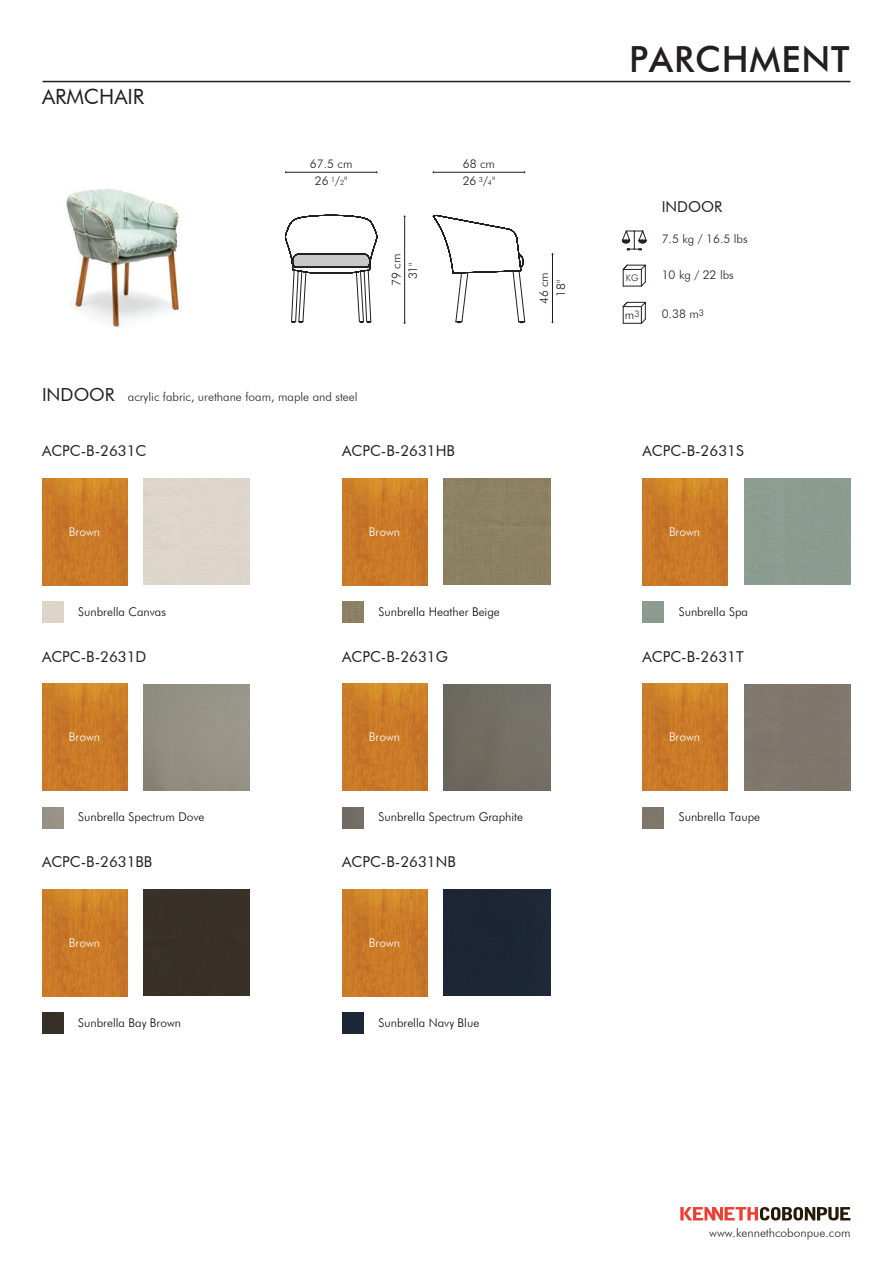
<style>
.page{position:relative;width:893px;height:1263px;background:#fff}
.page>*{position:absolute;margin:0;border:0;box-sizing:border-box;transform-origin:0 0}
.t1{font:500 36px "Futura BT";letter-spacing:.025em;color:#231f20}
.t2{font:21px "Futura BT";color:#231f20}
.t3{font:15px "Futura BT";color:#231f20}
.t4{font:300 12px "Futura BT";color:#040503}
.t5{font:300 12px "Futura BT";color:#231f20}
.t6{font:300 12px "Futura BT";color:#fff}
.t7{font:300 12px/16.8px "Futura BT";color:#211e1e;text-align:center}
.t8{font:300 12px/17px "Futura BT";color:#211f1f;text-align:center}
.t9{font:300 9px "Futura BT";color:#231f20}
.s1{font-size:7.2px}
.s2{font-weight:400;font-size:18px}
.s3{font-size:9px}
</style>
<div class="page">
<svg style="left:680px;top:1207px;width:170px;height:13px"></svg>
<svg style="left:622px;top:230px;width:25px;height:20px"></svg>
<svg style="left:622px;top:264px;width:24px;height:23px"></svg>
<svg style="left:622px;top:301px;width:24px;height:23px"></svg>
<hr style="left:43px;top:81px;width:807px;height:1px;background:#231f20">
<img style="left:42px;top:1012px;width:21px;height:22px">
<div style="left:144px;top:889px;width:106px;height:107px;background:#383127"></div>
<img style="left:342px;top:807px;width:21px;height:21px">
<div style="left:444px;top:684px;width:106px;height:106px;background:#726d63"></div>
<img style="left:342px;top:601px;width:21px;height:22px">
<div style="left:444px;top:479px;width:106px;height:106px;background:#8d8163"></div>
<img style="left:342px;top:1012px;width:21px;height:22px">
<div style="left:444px;top:889px;width:106px;height:107px;background:#1d2635"></div>
<img style="left:642px;top:807px;width:22px;height:21px">
<div style="left:744px;top:684px;width:106px;height:106px;background:#7f766d"></div>
<hr style="left:285px;top:172px;width:92px;height:1px;background:#211e1e">
<hr style="left:433px;top:172px;width:92px;height:1px;background:#211e1e">
<hr style="left:404px;top:216px;width:1px;height:107px;background:#211e1e">
<hr style="left:552px;top:254px;width:1px;height:69px;background:#211f1f">
<svg style="left:433px;top:215px;width:92px;height:108px"></svg>
<svg style="left:285px;top:215px;width:92px;height:108px"></svg>
<img style="left:66px;top:189px;width:115px;height:139px">
<img style="left:42px;top:478px;width:85px;height:107px">
<img style="left:342px;top:478px;width:85px;height:107px">
<img style="left:642px;top:478px;width:85px;height:107px">
<img style="left:42px;top:684px;width:85px;height:107px">
<img style="left:342px;top:684px;width:85px;height:107px">
<img style="left:642px;top:684px;width:85px;height:107px">
<img style="left:42px;top:889px;width:85px;height:107px">
<img style="left:342px;top:889px;width:85px;height:107px">
<h2 class="t2" style="left:42px;top:84px;width:104px">ARMCHAIR</h2>
<p class="t7" style="left:310px;top:155px;width:44px">67.5 cm<br>26 <sup>1</sup>/<span class="s1">2</span>"</p>
<p class="t7" style="left:463px;top:155px;width:34px;text-align:left">68 cm<br>26 <sup>3</sup>/<span class="s1">4</span>"</p>
<p class="t7" style="left:388px;top:286px;width:34px;rotate:-90deg">79 cm<br>31"</p>
<p class="t5" style="left:42px;top:390px;width:317px"><span class="s2">INDOOR</span> acrylic fabric, urethane foam, maple and steel</p>
<p class="t3" style="left:42px;top:442px;width:106px">ACPC-B-2631C</p>
<p class="t3" style="left:342px;top:442px;width:114px">ACPC-B-2631HB</p>
<p class="t8" style="left:535px;top:304px;width:34px;rotate:-90deg">46 cm<br>18"</p>
<h1 class="t1" style="left:629px;top:37px;width:222px">PARCHMENT</h1>
<p class="t3" style="left:662px;top:198px;width:62px">INDOOR</p>
<p class="t5" style="left:662px;top:232px;width:87px">7.5 kg / 16.5 lbs</p>
<p class="t9" style="left:626px;top:272px;width:14px">KG</p>
<p class="t5" style="left:662px;top:268px;width:74px">10 kg / 22 lbs</p>
<p class="t5" style="left:625px;top:307px;width:16px">m<span class="s3">3</span></p>
<p class="t5" style="left:662px;top:307px;width:44px">0.38 m<sup>3</sup></p>
<p class="t3" style="left:642px;top:442px;width:103px">ACPC-B-2631S</p>
<p class="t6" style="left:69px;top:524px;width:33px">Brown</p>
<p class="t6" style="left:369px;top:524px;width:33px">Brown</p>
<p class="t6" style="left:669px;top:524px;width:33px">Brown</p>
<p class="t4" style="left:78px;top:604px;width:89px">Sunbrella Canvas</p>
<p class="t3" style="left:42px;top:647px;width:106px">ACPC-B-2631D</p>
<p class="t4" style="left:378px;top:604px;width:123px">Sunbrella Heather Beige</p>
<p class="t3" style="left:342px;top:647px;width:107px">ACPC-B-2631G</p>
<p class="t4" style="left:679px;top:604px;width:71px">Sunbrella Spa</p>
<p class="t3" style="left:642px;top:647px;width:103px">ACPC-B-2631T</p>
<p class="t6" style="left:69px;top:729px;width:33px">Brown</p>
<p class="t6" style="left:369px;top:729px;width:33px">Brown</p>
<p class="t6" style="left:669px;top:729px;width:33px">Brown</p>
<p class="t4" style="left:78px;top:810px;width:128px">Sunbrella Spectrum Dove</p>
<p class="t3" style="left:42px;top:853px;width:112px">ACPC-B-2631BB</p>
<p class="t4" style="left:378px;top:810px;width:146px">Sunbrella Spectrum Graphite</p>
<p class="t3" style="left:342px;top:853px;width:115px">ACPC-B-2631NB</p>
<p class="t6" style="left:69px;top:935px;width:33px">Brown</p>
<p class="t6" style="left:369px;top:935px;width:33px">Brown</p>
<p class="t4" style="left:78px;top:1015px;width:104px">Sunbrella Bay Brown</p>
<p class="t4" style="left:378px;top:1015px;width:102px">Sunbrella Navy Blue</p>
<p class="t4" style="left:679px;top:810px;width:83px">Sunbrella Taupe</p>
<p class="t5" style="left:709px;top:1225px;width:143px">www.kennethcobonpue.com</p>
</div>
